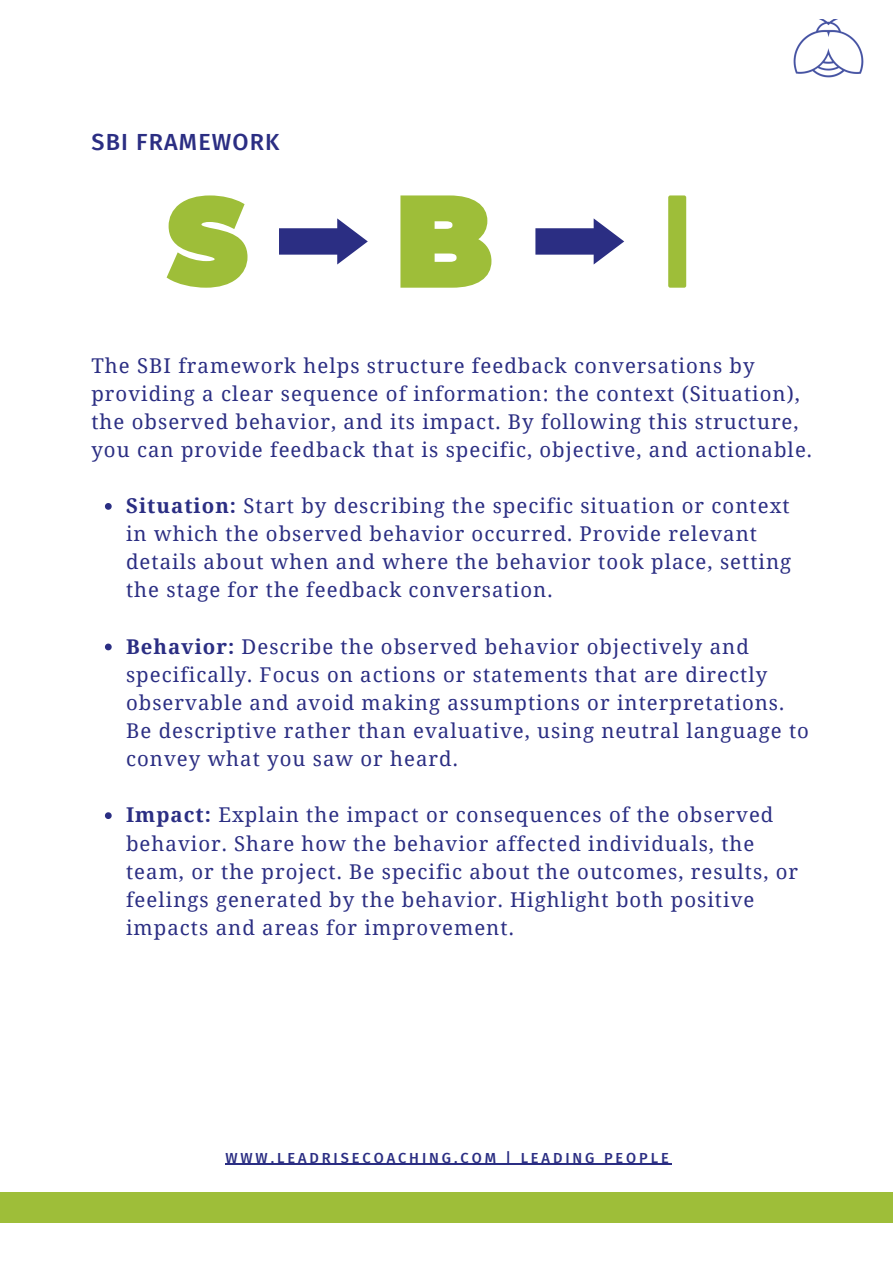
<style>
.page{position:relative;width:893px;height:1264px;background:#fff}
.page>*{position:absolute;margin:0;border:0;box-sizing:border-box;transform-origin:0 0}
.t1{font:500 23.25px "Fira Sans";letter-spacing:.05em;color:#2b2e83}
.t2{font:20.4px/28px "Noto Serif";letter-spacing:.05em;color:#2b2e83}
.t3{font:500 14.55px "Fira Sans";letter-spacing:.2em;color:#2b2e83}
.s1{font-weight:700}
</style>
<div class="page">
<div style="left:0;top:1192px;width:892px;height:30px;background:#9ebe39"></div>
<img style="left:793px;top:19px;width:71px;height:59px">
<svg style="left:167px;top:195px;width:80px;height:93px"></svg>
<svg style="left:400px;top:195px;width:91px;height:93px;background:#aac651"></svg>
<div style="left:668px;top:195px;width:18px;height:93px;background:#9ebe39;border-radius:2px"></div>
<svg style="left:105px;top:503px;width:7px;height:7px"></svg>
<svg style="left:105px;top:643px;width:7px;height:7px"></svg>
<svg style="left:105px;top:812px;width:7px;height:7px"></svg>
<svg style="left:279px;top:218px;width:89px;height:46px"></svg>
<svg style="left:535px;top:218px;width:89px;height:46px"></svg>
<hr style="left:225px;top:1163px;width:274px;height:1px;background:#2b2e83">
<hr style="left:499px;top:1163px;width:32px;height:1px;background:#2b2e83">
<hr style="left:531px;top:1163px;width:140px;height:1px;background:#2b2e83">
<p class="t1" style="left:91px;top:128px;width:190px">SBI FRAMEWORK</p>
<p class="t2" style="left:91px;top:350px;width:722px">The SBI framework helps structure feedback conversations by providing a clear sequence of information: the context (Situation), the observed behavior, and its impact. By following this structure, you can provide feedback that is specific, objective, and actionable.</p>
<p class="t2" style="left:126px;top:491px;width:666px"><span class="s1">Situation:</span> Start by describing the specific situation or context in which the observed behavior occurred. Provide relevant details about when and where the behavior took place, setting the stage for the feedback conversation.</p>
<p class="t2" style="left:126px;top:631px;width:684px"><span class="s1">Behavior:</span> Describe the observed behavior objectively and specifically. Focus on actions or statements that are directly observable and avoid making assumptions or interpretations.<br>Be descriptive rather than evaluative, using neutral language to convey what you saw or heard.</p>
<p class="t2" style="left:126px;top:800px;width:673px"><span class="s1">Impact:</span> Explain the impact or consequences of the observed behavior. Share how the behavior affected individuals, the team, or the project. Be specific about the outcomes, results, or feelings generated by the behavior. Highlight both positive impacts and areas for improvement.</p>
<p class="t3" style="left:225px;top:1148px;width:445px">WWW.LEADRISECOACHING.COM | LEADING PEOPLE</p>
</div>
